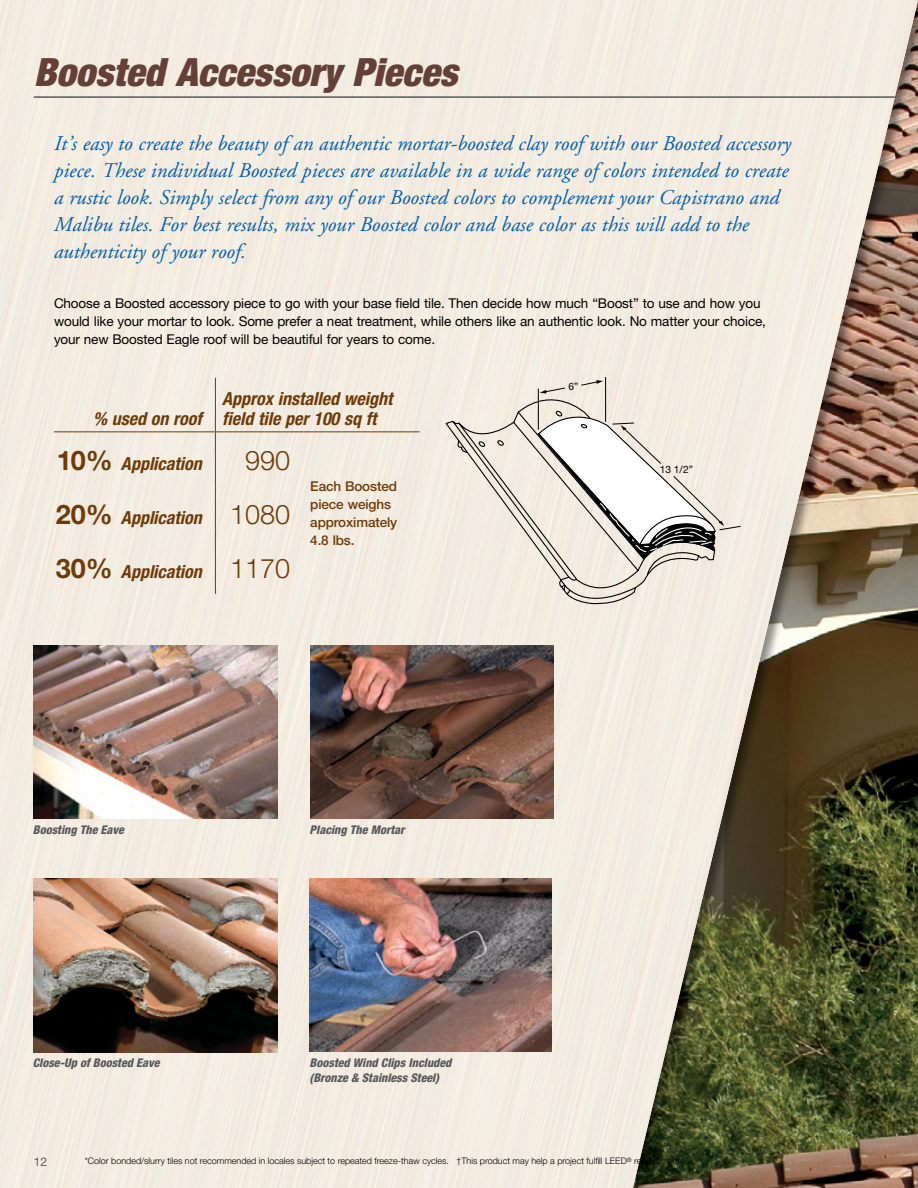
<style>
.page{position:relative;width:918px;height:1188px;background:#fff}
.page>*{position:absolute;margin:0;border:0;box-sizing:border-box;transform-origin:0 0}
.t1{font:italic 900 condensed 39px "Helvetica Neue";color:#644036}
.t2{font:300 27px "Helvetica Neue";color:#6e3b09}
.t3{font:italic 21px/27px "Adobe Garamond";color:#045eaa}
.t4{font:italic 700 condensed 18px/20.2px "Helvetica Neue";color:#6e3b09}
.t5{font:13.5px/18px "Helvetica Neue";letter-spacing:-.01em;color:#000}
.t6{font:500 13.5px/18px "Helvetica Neue";letter-spacing:-.01em;color:#6e3b09}
.t7{font:italic 800 condensed 12px/15px "Helvetica Neue";color:#58595b}
.t8{font:12px "Helvetica Neue";color:#58595b}
.t9{font:10.2px "Helvetica Neue";color:#000}
.t10{font:300 9px "Helvetica Neue";color:#000}
.s1{font-style:normal;font-stretch:normal;font-size:27px}
.s2{font-weight:300;font-style:normal;font-stretch:normal;font-size:27px}
</style>
<div class="page">
<img style="left:0;top:0;width:918px;height:1188px">
<div style="left:445px;top:384px;width:92px;height:232px;background:#f2ece1"></div>
<svg style="left:538px;top:377px;width:221px;height:244px"></svg>
<hr style="left:34px;top:96px;width:861px;height:2px;background:#58595b">
<hr style="left:54px;top:431px;width:161px;height:1px;background:#6e3b09">
<hr style="left:215px;top:431px;width:89px;height:1px;background:#6e3b09">
<hr style="left:304px;top:431px;width:116px;height:1px;background:#6e3b09">
<hr style="left:215px;top:378px;width:1px;height:53px;background:#6e3b09">
<hr style="left:215px;top:432px;width:1px;height:54px;background:#6e3b09">
<hr style="left:215px;top:486px;width:1px;height:54px;background:#6e3b09">
<hr style="left:215px;top:540px;width:1px;height:54px;background:#6e3b09">
<img style="left:310px;top:878px;width:242px;height:174px">
<img style="left:34px;top:879px;width:243px;height:173px">
<img style="left:34px;top:645px;width:243px;height:174px">
<img style="left:310px;top:645px;width:244px;height:174px">
<h1 class="t1" style="left:34px;top:48px;width:425px">Boosted Accessory Pieces</h1>
<p class="t3" style="left:54px;top:131px;width:739px">It’s easy to create the beauty of an authentic mortar-boosted clay roof with our Boosted accessory piece. These individual Boosted pieces are available in a wide range of colors intended to create a rustic look. Simply select from any of our Boosted colors to complement your Capistrano and Malibu tiles. For best results, mix your Boosted color and base color as this will add to the authenticity of your roof.</p>
<p class="t5" style="left:54px;top:294px;width:714px">Choose a Boosted accessory piece to go with your base field tile. Then decide how much “Boost” to use and how you would like your mortar to look. Some prefer a neat treatment, while others like an authentic look. No matter your choice, your new Boosted Eagle roof will be beautiful for years to come.</p>
<p class="t4" style="left:93px;top:408px;width:110px">% used on roof</p>
<p class="t4" style="left:222px;top:388px;width:172px">Approx installed weight field tile per 100 sq ft</p>
<p class="t4" style="left:57px;top:453px;width:147px"><span class="s1">10%</span> Application</p>
<p class="t2" style="left:245px;top:444px;width:47px">990</p>
<p class="t4" style="left:56px;top:507px;width:236px"><span class="s1">20%</span> Application <span class="s2">1080</span></p>
<p class="t4" style="left:56px;top:561px;width:236px"><span class="s1">30%</span> Application <span class="s2">1170</span></p>
<p class="t6" style="left:310px;top:477px;width:88px">Each Boosted piece weighs approximately<br>4.8 lbs.</p>
<p class="t7" style="left:33px;top:822px;width:93px">Boosting The Eave</p>
<p class="t7" style="left:310px;top:822px;width:97px">Placing The Mortar</p>
<p class="t7" style="left:33px;top:1055px;width:128px">Close-Up of Boosted Eave</p>
<p class="t7" style="left:310px;top:1055px;width:143px">Boosted Wind Clips Included (Bronze &amp; Stainless Steel)</p>
<p class="t9" style="left:568px;top:381px;width:12px">6”</p>
<p class="t9" style="left:660px;top:463px;width:35px">13 1/2”</p>
<p class="t8" style="left:34px;top:1154px;width:15px">12</p>
<p class="t10" style="left:85px;top:1156px;width:604px">*Color bonded/slurry tiles not recommended in locales subject to repeated freeze-thaw cycles. †This product may help a project fulfill LEED<sup>®</sup> requirements.</p>
</div>
